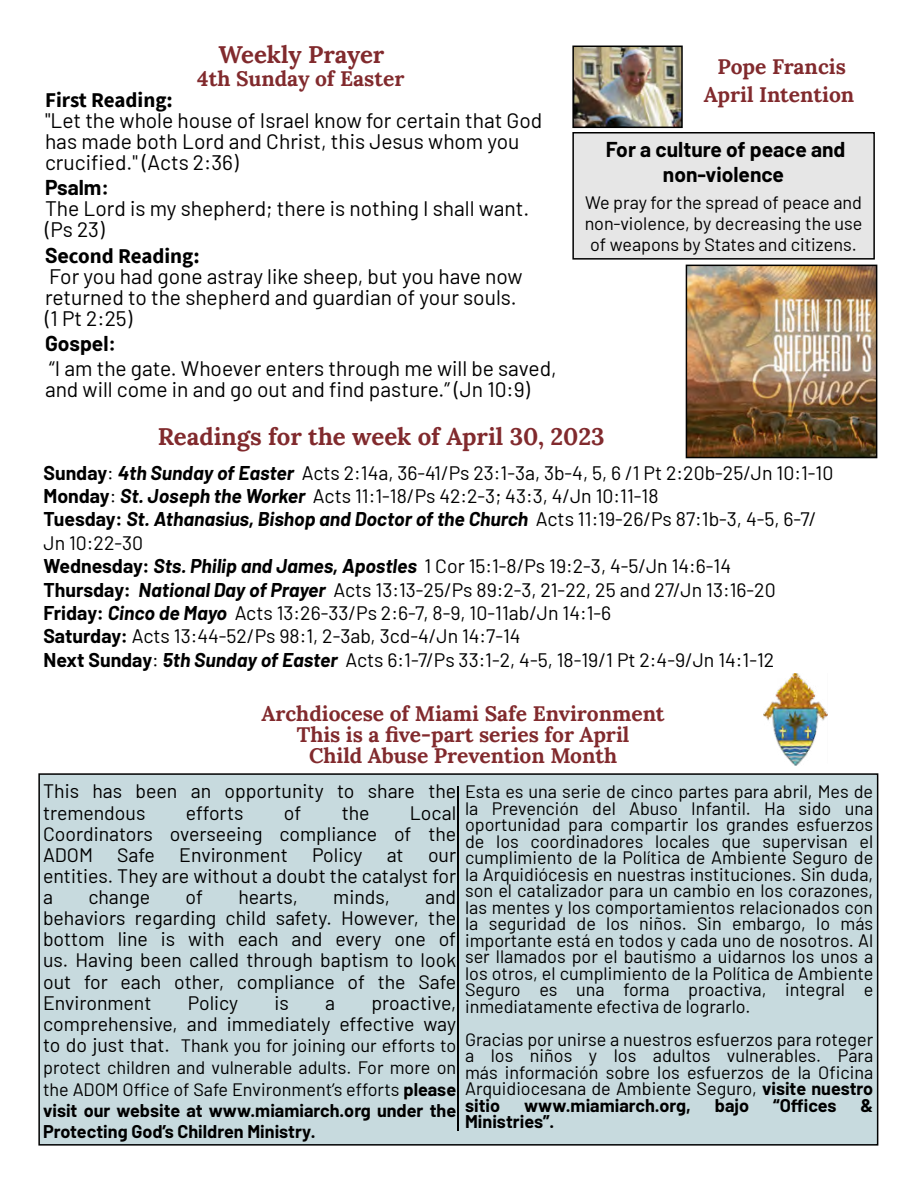
<style>
.page{position:relative;width:918px;height:1188px;background:#fff}
.page>*{position:absolute;margin:0;border:0;box-sizing:border-box;transform-origin:0 0}
.My_Header{font:700 24px "Lora";color:#812a2d}
.Barlow{font:21px/21px "Xwvfdq Barlow";color:#000}
.My_Header-2{font:700 21px "Lora";color:#812a2d}
.Barlow-2{font:700 21px "Source Sans Pro";color:#000}
.Barlow-3{font:700 21px "Jqflrc Barlow";color:#000}
.Barlow-4{font:700 21px "Qflbyq Barlow";color:#000}
.Barlow-5{font:19.5px/21.1px "Xwvfdq Barlow";color:#000;text-align:justify}
.Barlow-6{font:italic 700 19.5px "Barlow";color:#000}
.Barlow-7{font:18px/16.5px "Xwvfdq Barlow";color:#000;text-align:justify}
.Barlow-8{font:700 18px "Qflbyq Barlow";color:#000}
.s1{font-family:"Jqflrc Barlow"}
.s2{font-family:"Jqflrc Barlow";font-weight:700}
.s3{font-family:"Vdnnjh Barlow"}
.s4{font-family:"Barlow";font-weight:700;font-style:italic}
.s5{font-family:"Jqflrc Barlow";font-style:normal}
.s6{font-family:"Xwvfdq Barlow";font-weight:400;font-style:normal}
.s7{font-family:"Qflbyq Barlow";font-weight:700}
.s8{font-size:19.5px}
</style>
<div class="page">
<div style="left:573px;top:133px;width:301px;height:126px;background:#e6e6e6"></div>
<div style="left:572px;top:132px;width:303px;height:128px;border:2px solid #000"></div>
<div style="left:39px;top:774px;width:839px;height:371px;background:#c7dade"></div>
<div style="left:38px;top:773px;width:840px;height:373px;border:2px solid #000"></div>
<img style="left:763px;top:674px;width:65px;height:92px">
<img style="left:575px;top:49px;width:105px;height:76px">
<div style="left:572px;top:46px;width:111px;height:82px;border:2px solid #000"></div>
<hr style="left:458px;top:786px;width:1px;height:345px;background:#000">
<img style="left:689px;top:268px;width:185px;height:187px">
<div style="left:686px;top:265px;width:191px;height:193px;border:2px solid #000"></div>
<p class="My_Header" style="left:218px;top:37px;width:168px">Weekly Prayer</p>
<p class="My_Header-2" style="left:197px;top:63px;width:209px">4th Sunday of Easter</p>
<p class="My_Header-2" style="left:718px;top:50px;width:130px">Pope Francis</p>
<p class="My_Header-2" style="left:704px;top:79px;width:152px">April Intention</p>
<p class="Barlow-2" style="left:45px;top:86px;width:129px">First Reading:</p>
<p class="Barlow" style="left:45px;top:109px;width:499px">"Let the whole house of Israel know for certain that God has made both Lord and Christ, this Jesus whom you crucified." (Acts 2:36)</p>
<p class="Barlow-3" style="left:45px;top:172px;width:66px">Psalm:</p>
<p class="Barlow" style="left:45px;top:197px;width:486px">The Lord is my shepherd; there is nothing I shall want.</p>
<p class="Barlow" style="left:45px;top:218px;width:61px">(Ps 23)</p>
<p class="Barlow-2" style="left:45px;top:242px;width:156px"><span class="s1">Se</span>cond Reading:</p>
<p class="Barlow" style="left:45px;top:264px;width:479px">For you had gone astray like sheep, but you have now returned to the shepherd and guardian of your souls.</p>
<p class="Barlow" style="left:45px;top:306px;width:89px">(1 Pt 2:25)</p>
<p class="Barlow-3" style="left:45px;top:328px;width:73px">Gospel:</p>
<p class="Barlow" style="left:49px;top:356px;width:509px">“I am the gate. Whoever enters through me will be saved,</p>
<p class="Barlow" style="left:45px;top:377px;width:487px">and will come in and go out and find pasture.” (Jn 10:9)</p>
<p class="My_Header" style="left:158px;top:419px;width:448px">Readings for the week of April 30, 2023</p>
<p class="Barlow-5" style="left:43px;top:460px;width:791px"><span class="s2">Sunday</span><span class="s3">:</span> <span class="s4">4th Sunday of Easter</span> Acts 2:14a, 36-41/Ps 23:1-3a, 3b-4, 5, 6 /1 Pt 2:20b-25/Jn 10:1-10</p>
<p class="Barlow-5" style="left:43px;top:484px;width:617px"><span class="s2">Monday</span><span class="s3">:</span> <span class="s4">St. Joseph the Worker</span> Acts 11:1-18/Ps 42:2-3; 43:3, 4/Jn 10:11-18</p>
<p class="Barlow-6" style="left:43px;top:505px;width:774px"><span class="s5">Tuesday:</span> St. Athanasius, Bishop and Doctor of the Church <span class="s6">Acts 11:19-26/Ps 87:1b-3, 4-5, 6-7/</span></p>
<p class="Barlow-5" style="left:43px;top:531px;width:101px">Jn 10:22-30</p>
<p class="Barlow-5" style="left:43px;top:554px;width:689px"><span class="s2">Wednesday:</span> <span class="s4">Sts. Philip and James, Apostles</span> 1 Cor 15:1-8/Ps 19:2-3, 4-5/Jn 14:6-14</p>
<p class="Barlow-5" style="left:43px;top:577px;width:734px"><span class="s7">Thursday:</span> <span class="s4">National Day of Prayer</span> Acts 13:13-25/Ps 89:2-3, 21-22, 25 and 27/Jn 13:16-20</p>
<p class="Barlow-5" style="left:43px;top:601px;width:569px"><span class="s2">Friday:</span> <span class="s4">Cinco de Mayo</span> Acts 13:26-33/Ps 2:6-7, 8-9, 10-11ab/Jn 14:1-6</p>
<p class="Barlow-5" style="left:43px;top:624px;width:479px"><span class="s2">Saturday:</span> Acts 13:44-52/Ps 98:1, 2-3ab, 3cd-4/Jn 14:7-14</p>
<p class="Barlow-5" style="left:43px;top:648px;width:732px"><span class="s2">Next Sunday</span><span class="s3">:</span> <span class="s4">5th Sunday of Easter</span> Acts 6:1-7/Ps 33:1-2, 4-5, 18-19/1 Pt 2:4-9/Jn 14:1-12</p>
<p class="Barlow-4" style="left:606px;top:134px;width:241px">For a culture of peace and</p>
<p class="Barlow-3" style="left:663px;top:159px;width:123px">non-violence</p>
<p class="Barlow-7" style="left:585px;top:191px;width:279px;line-height:21px;text-align:center">We pray for the spread of peace and non-violence, by decreasing the use of weapons by States and citizens.</p>
<p class="My_Header-2" style="left:262px;top:698px;width:404px">Archdiocese of Miami Safe Environment</p>
<p class="My_Header-2" style="left:297px;top:719px;width:334px">This is a five-part series for April</p>
<p class="My_Header-2" style="left:309px;top:740px;width:310px">Child Abuse Prevention Month</p>
<p class="Barlow-5" style="left:43px;top:779px;width:415px">This has been an opportunity to share the tremendous</p>
<p class="Barlow-7" style="left:465px;top:782px;width:410px">Esta es una serie de cinco partes para abril, Mes de la Prevención del Abuso Infantil. Ha sido una oportunidad para compartir los grandes esfuerzos de los coordinadores locales que supervisan el cumplimiento de la Política de Ambiente Seguro de la Arquidiócesis en nuestras instituciones. Sin duda, son el catalizador para un cambio en los corazones, las mentes y los comportamientos relacionados con la seguridad de los niños. Sin embargo, lo más importante está en todos y cada uno de nosotros. Al ser llamados por el bautismo a uidarnos los unos a los otros, el cumplimiento de la Política de Ambiente Seguro es una forma proactiva, integral e inmediatamente efectiva de lograrlo.</p>
<p class="Barlow-7" style="left:465px;top:1029px;width:410px">Gracias por unirse a nuestros esfuerzos para roteger a los niños y los adultos vulnerables. Para más información sobre los esfuerzos de la Oficina Arquidiocesana de Ambiente Seguro, <span class="s2">visite nuestro </span><span class="s7">sitio</span></p>
<p class="Barlow-5" style="left:43px;top:801px;width:415px;text-indent:367px">Local Coordinators overseeing compliance of the ADOM Safe Environment Policy at our entities. They are without a doubt the catalyst for a</p>
<p class="Barlow-5" style="left:186px;top:801px;width:59px">efforts</p>
<p class="Barlow-5" style="left:284px;top:801px;width:19px">of</p>
<p class="Barlow-5" style="left:342px;top:801px;width:29px">the</p>
<p class="Barlow-5" style="left:88px;top:885px;width:63px">change</p>
<p class="Barlow-5" style="left:186px;top:885px;width:19px">of</p>
<p class="Barlow-5" style="left:238px;top:885px;width:61px">hearts,</p>
<p class="Barlow-5" style="left:333px;top:885px;width:58px">minds,</p>
<p class="Barlow-5" style="left:43px;top:885px;width:415px;text-indent:382px">and behaviors regarding child safety. However, the bottom line is with each and every one of us. Having been called through baptism to look out for each other, compliance of the Safe Environment</p>
<p class="Barlow-5" style="left:43px;top:991px;width:415px;text-align:right">proactive,<br>comprehensive, and immediately effective way</p>
<p class="Barlow-7" style="left:43px;top:1034px;width:415px;line-height:21.5px"><span class="s8">to do just that.</span> Thank you for joining our efforts to protect children and vulnerable adults. For more on the ADOM Office of Safe Environment’s efforts <span class="s2">please </span><span class="s7">visit our website at www.miamiarch.org under the Protecting God’s Children Ministry.</span></p>
<p class="Barlow-5" style="left:188px;top:991px;width:52px">Policy</p>
<p class="Barlow-5" style="left:275px;top:991px;width:16px">is</p>
<p class="Barlow-5" style="left:325px;top:991px;width:11px">a</p>
<p class="Barlow-8" style="left:524px;top:1092px;width:168px">www.miamiarch.org,</p>
<p class="Barlow-8" style="left:715px;top:1092px;width:36px">bajo</p>
<p class="Barlow-8" style="left:773px;top:1092px;width:65px">“Offices</p>
<p class="Barlow-8" style="left:861px;top:1092px;width:14px">&amp;</p>
<p class="Barlow-8" style="left:465px;top:1108px;width:91px">Ministries”.</p>
</div>
